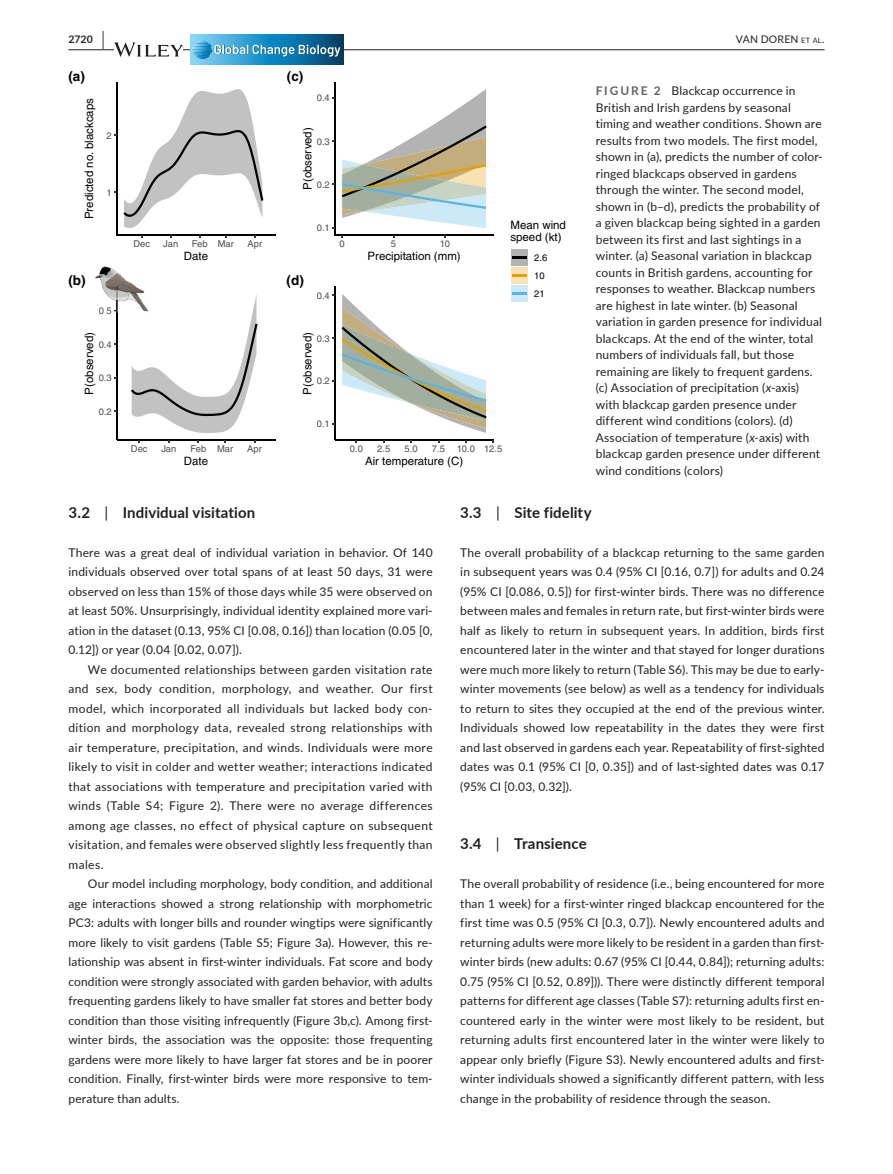
<style>
.page{position:relative;width:893px;height:1174px;background:#fff}
.page>*{position:absolute;margin:0;border:0;box-sizing:border-box;transform-origin:0 0}
.t1{font:700 15px "Lato";letter-spacing:.005em;color:#231f20}
.t2{font:700 13.5px "Helvetica";color:#000}
.t3{font:12px/19.5px "Lato";letter-spacing:.015em;color:#231f20;text-align:justify}
.t4{font:11.55px/12.5px "Helvetica";color:#000}
.t5{font:10.5px "Lato";letter-spacing:.02em;color:#231f20}
.t6{font:700 10.5px "Lato";color:#231f20}
.t7{font:9.45px "Helvetica";color:#4d4d4d}
.t8{font:9.45px/18px "Helvetica";color:#000}
.s1{font-size:19.5px}
.s2{font-size:7.35px}
.s3{font-weight:700;color:#636366}
.s4{font-style:italic}
.s5{font-weight:400}
</style>
<div class="page">
<hr style="left:68px;top:49px;width:756px;height:1px;background:#231f20">
<svg style="left:114px;top:42px;width:69px;height:15px"></svg>
<svg style="left:191px;top:64px;width:153px;height:1px"></svg>
<svg style="left:191px;top:35px;width:153px;height:29px;background:#298aba"></svg>
<svg style="left:192px;top:40px;width:149px;height:19px;background:#4799c2"></svg>
<svg style="left:123px;top:89px;width:140px;height:139px"></svg>
<hr style="left:116px;top:82px;width:1px;height:153px;background:#000">
<hr style="left:117px;top:234px;width:158px;height:2px;background:#000">
<svg style="left:131px;top:295px;width:127px;height:138px"></svg>
<hr style="left:116px;top:287px;width:1px;height:153px;background:#000">
<hr style="left:117px;top:439px;width:158px;height:1px;background:#000">
<svg style="left:342px;top:89px;width:145px;height:139px"></svg>
<hr style="left:334px;top:82px;width:2px;height:153px;background:#000">
<hr style="left:335px;top:234px;width:158px;height:2px;background:#000">
<svg style="left:341px;top:294px;width:145px;height:139px"></svg>
<hr style="left:334px;top:287px;width:2px;height:153px;background:#000">
<hr style="left:335px;top:439px;width:158px;height:1px;background:#000">
<div style="left:511px;top:249px;width:17px;height:17px;background:#b3b3b3"></div>
<svg style="left:512px;top:256px;width:15px;height:2px"></svg>
<div style="left:511px;top:267px;width:17px;height:17px;background:#f8e2b3"></div>
<svg style="left:512px;top:274px;width:15px;height:2px"></svg>
<div style="left:511px;top:285px;width:17px;height:17px;background:#cde9f8"></div>
<hr style="left:512px;top:292px;width:15px;height:3px;background:#56b4e9">
<img style="left:95px;top:266px;width:27px;height:21px">
<img style="left:122px;top:276px;width:14px;height:11px">
<img style="left:117px;top:287px;width:34px;height:26px">
<svg style="left:102px;top:287px;width:15px;height:26px"></svg>
<p class="t6" style="left:68px;top:31px;width:37px">2720 <span class="s1">|</span></p>
<p class="t5" style="left:736px;top:31px;width:90px">VAN DOREN <span class="s2">et al</span>.</p>
<p class="t2" style="left:68px;top:68px;width:18px">(a)</p>
<p class="t2" style="left:287px;top:68px;width:18px">(c)</p>
<p class="t4" style="left:83px;top:219px;width:123px;rotate:-90deg">Predicted no. blackcaps</p>
<p class="t7" style="left:107px;top:130px;width:7px">2</p>
<p class="t7" style="left:107px;top:187px;width:7px">1</p>
<p class="t2" style="left:68px;top:272px;width:19px">(b)</p>
<p class="t7" style="left:99px;top:305px;width:15px">0 5</p>
<p class="t4" style="left:83px;top:395px;width:64px;rotate:-90deg">P(observed)</p>
<p class="t7" style="left:99px;top:339px;width:15px">0.4</p>
<p class="t7" style="left:99px;top:372px;width:15px">0.3</p>
<p class="t7" style="left:99px;top:406px;width:15px">0.2</p>
<p class="t7" style="left:133px;top:238px;width:18px">Dec</p>
<p class="t7" style="left:163px;top:238px;width:16px">Jan</p>
<p class="t7" style="left:192px;top:238px;width:44px">Feb Mar</p>
<p class="t7" style="left:248px;top:238px;width:16px">Apr</p>
<p class="t4" style="left:184px;top:250px;width:26px">Date</p>
<p class="t7" style="left:131px;top:443px;width:18px">Dec</p>
<p class="t7" style="left:161px;top:443px;width:16px">Jan</p>
<p class="t7" style="left:190px;top:443px;width:44px">Feb Mar</p>
<p class="t7" style="left:247px;top:443px;width:16px">Apr</p>
<p class="t4" style="left:184px;top:455px;width:26px">Date</p>
<p class="t7" style="left:317px;top:93px;width:15px">0.4</p>
<p class="t4" style="left:301px;top:190px;width:64px;rotate:-90deg">P(observed)</p>
<p class="t7" style="left:317px;top:136px;width:15px">0.3</p>
<p class="t7" style="left:317px;top:179px;width:15px">0.2</p>
<p class="t2" style="left:287px;top:272px;width:19px">(d)</p>
<p class="t7" style="left:317px;top:222px;width:15px">0.1</p>
<p class="t7" style="left:340px;top:238px;width:7px">0</p>
<p class="t7" style="left:391px;top:238px;width:7px">5</p>
<p class="t7" style="left:440px;top:238px;width:12px">10</p>
<p class="t4" style="left:368px;top:250px;width:95px">Precipitation (mm)</p>
<p class="t7" style="left:317px;top:290px;width:15px">0.4</p>
<p class="t4" style="left:510px;top:219px;width:57px">Mean wind speed (kt)</p>
<p class="t8" style="left:534px;top:248px;width:15px">2.6<br>10<br>21</p>
<p class="t4" style="left:301px;top:395px;width:64px;rotate:-90deg">P(observed)</p>
<p class="t7" style="left:317px;top:333px;width:15px">0.3</p>
<p class="t7" style="left:317px;top:375px;width:15px">0.2</p>
<p class="t7" style="left:317px;top:418px;width:15px">0.1</p>
<p class="t7" style="left:350px;top:443px;width:15px">0.0</p>
<p class="t7" style="left:377px;top:443px;width:15px">2.5</p>
<p class="t7" style="left:405px;top:443px;width:15px">5.0</p>
<p class="t7" style="left:432px;top:443px;width:72px">7.5 10.0 12.5</p>
<p class="t4" style="left:365px;top:455px;width:100px">Air temperature (C)</p>
<p class="t3" style="left:596px;top:82px;width:228px;line-height:16.5px;text-align:left"><span class="s3">FIGURE 2</span> Blackcap occurrence in British and Irish gardens by seasonal timing and weather conditions. Shown are results from two models. The first model, shown in (a), predicts the number of color&shy;ringed blackcaps observed in gardens through the winter. The second model, shown in (b–d), predicts the probability of a given blackcap being sighted in a garden between its first and last sightings in a winter. (a) Seasonal variation in blackcap counts in British gardens, accounting for responses to weather. Blackcap numbers are highest in late winter. (b) Seasonal variation in garden presence for individual blackcaps. At the end of the winter, total numbers of individuals fall, but those remaining are likely to frequent gardens. (c) Association of precipitation (<span class="s4">x</span>-axis) with blackcap garden presence under different wind conditions (colors). (d)<br>Association of temperature (<span class="s4">x</span>-axis) with blackcap garden presence under different wind conditions (colors)</p>
<p class="t1" style="left:68px;top:501px;width:188px">3.2 <span class="s5">|</span> Individual visitation</p>
<p class="t3" style="left:68px;top:542px;width:366px">There was a great deal of individual variation in behavior. Of 140 individuals observed over total spans of at least 50 days, 31 were observed on less than 15% of those days while 35 were observed on at least 50%. Unsurprisingly, individual identity explained more vari&shy;ation in the dataset (0.13, 95% CI [0.08, 0.16]) than location (0.05 [0, 0.12]) or year (0.04 [0.02, 0.07]).</p>
<p class="t3" style="left:68px;top:659px;width:366px;text-indent:20px">We documented relationships between garden visitation rate and sex, body condition, morphology, and weather. Our first model, which incorporated all individuals but lacked body con&shy;dition and morphology data, revealed strong relationships with air temperature, precipitation, and winds. Individuals were more likely to visit in colder and wetter weather; interactions indicated that associations with temperature and precipitation varied with winds (Table S4; Figure 2). There were no average differences among age classes, no effect of physical capture on subsequent visitation, and females were observed slightly less frequently than males.</p>
<p class="t3" style="left:68px;top:873px;width:366px;text-indent:20px">Our model including morphology, body condition, and additional age interactions showed a strong relationship with morphometric PC3: adults with longer bills and rounder wingtips were significantly more likely to visit gardens (Table S5; Figure 3a). However, this re&shy;lationship was absent in first-winter individuals. Fat score and body condition were strongly associated with garden behavior, with adults frequenting gardens likely to have smaller fat stores and better body condition than those visiting infrequently (Figure 3b,c). Among first&shy;winter birds, the association was the opposite: those frequenting gardens were more likely to have larger fat stores and be in poorer condition. Finally, first-winter birds were more responsive to tem&shy;perature than adults.</p>
<p class="t1" style="left:460px;top:501px;width:133px">3.3 <span class="s5">|</span> Site fidelity</p>
<p class="t3" style="left:460px;top:542px;width:366px">The overall probability of a blackcap returning to the same garden in subsequent years was 0.4 (95% CI [0.16, 0.7]) for adults and 0.24 (95% CI [0.086, 0.5]) for first-winter birds. There was no difference between males and females in return rate, but first-winter birds were half as likely to return in subsequent years. In addition, birds first encountered later in the winter and that stayed for longer durations were much more likely to return (Table S6). This may be due to early&shy;winter movements (see below) as well as a tendency for individuals to return to sites they occupied at the end of the previous winter.<br>Individuals showed low repeatability in the dates they were first and last observed in gardens each year. Repeatability of first-sighted dates was 0.1 (95% CI [0, 0.35]) and of last-sighted dates was 0.17 (95% CI [0.03, 0.32]).</p>
<p class="t1" style="left:460px;top:833px;width:128px">3.4 <span class="s5">|</span> Transience</p>
<p class="t3" style="left:460px;top:873px;width:366px">The overall probability of residence (i.e., being encountered for more than 1 week) for a first-winter ringed blackcap encountered for the first time was 0.5 (95% CI [0.3, 0.7]). Newly encountered adults and returning adults were more likely to be resident in a garden than first&shy;winter birds (new adults: 0.67 (95% CI [0.44, 0.84]); returning adults:<br>0.75 (95% CI [0.52, 0.89])). There were distinctly different temporal patterns for different age classes (Table S7): returning adults first en&shy;countered early in the winter were most likely to be resident, but returning adults first encountered later in the winter were likely to appear only briefly (Figure S3). Newly encountered adults and first&shy;winter individuals showed a significantly different pattern, with less change in the probability of residence through the season.</p>
</div>
